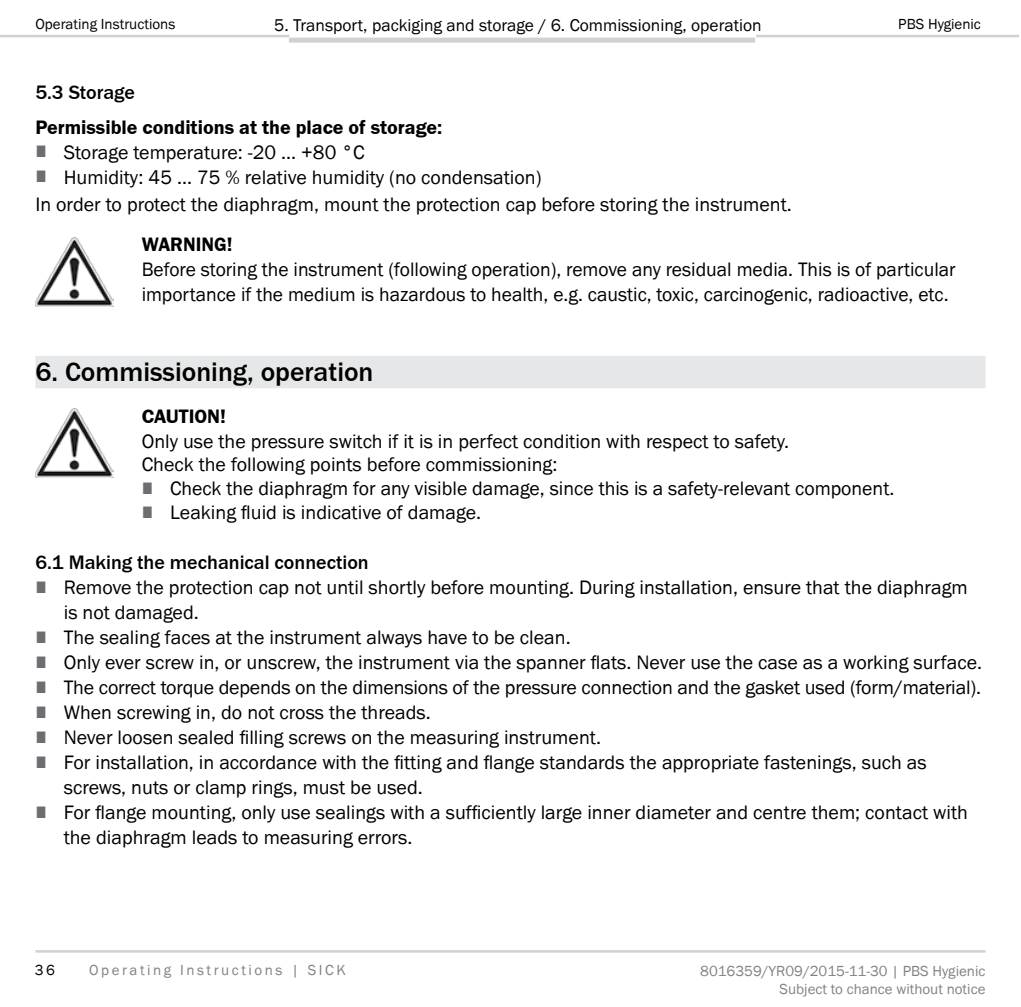
<style>
.page{position:relative;width:1021px;height:1007px;background:#fff}
.page>*{position:absolute;margin:0;border:0;box-sizing:border-box;transform-origin:0 0}
.t1{font:500 27.5px "SICK Franklin";color:#000}
.t2{font:20px/25px "SICK Franklin";color:#000}
.t3{font:700 20px "SICK Franklin";color:#000}
.t4{font:500 20px "SICK Franklin";color:#000}
.t5{font:17.5px "SICK Franklin";color:#000}
.t6{font:15px/18px "SICK Franklin";color:#808285;text-align:right}
.t7{font:15px "SICK Franklin";color:#000}
.t8{font:15px "SICK Franklin";letter-spacing:.17em;color:#808285}
.s1{font-size:17px;color:#6d6e71}
</style>
<div class="page">
<hr style="left:756px;top:35px;width:263px;height:2px;background:#cfd1d2">
<hr style="left:35px;top:949px;width:950px;height:3px;background:#cfd1d2">
<hr style="left:0;top:35px;width:289px;height:2px;background:#cfd1d2">
<div style="left:35px;top:356px;width:950px;height:32px;background:#e6e7e8"></div>
<svg style="left:268px;top:35px;width:497px;height:8px"></svg>
<img style="left:35px;top:237px;width:78px;height:69px">
<img style="left:35px;top:409px;width:78px;height:68px">
<p class="t7" style="left:35px;top:14px;width:141px">Operating Instructions</p>
<p class="t7" style="left:898px;top:14px;width:84px">PBS Hygienic</p>
<p class="t5" style="left:274px;top:14px;width:489px">5. Transport, packiging and storage / 6. Commissioning, operation</p>
<p class="t4" style="left:35px;top:79px;width:101px">5.3 Storage</p>
<p class="t3" style="left:35px;top:114px;width:408px">Permissible conditions at the place of storage:</p>
<p class="t2" style="left:35px;top:140px;width:331px"><span class="s1">■</span> Storage temperature: -20 ... +80 °C</p>
<p class="t2" style="left:35px;top:163px;width:758px;line-height:27.5px"><span class="s1">■</span> Humidity: 45 ... 75 % relative humidity (no condensation)<br>In order to protect the diaphragm, mount the protection cap before storing the instrument.</p>
<p class="t3" style="left:142px;top:232px;width:92px">WARNING!</p>
<p class="t2" style="left:142px;top:257px;width:815px">Before storing the instrument (following operation), remove any residual media. This is of particular importance if the medium is hazardous to health, e.g. caustic, toxic, carcinogenic, radioactive, etc.</p>
<h1 class="t1" style="left:35px;top:355px;width:339px">6. Commissioning, operation</h1>
<p class="t3" style="left:142px;top:403px;width:86px">CAUTION!</p>
<p class="t2" style="left:142px;top:429px;width:649px;line-height:23.8px">Only use the pressure switch if it is in perfect condition with respect to safety.<br>Check the following points before commissioning:</p>
<p class="t2" style="left:142px;top:476px;width:754px"><span class="s1">■</span> Check the diaphragm for any visible damage, since this is a safety-relevant component.</p>
<p class="t2" style="left:142px;top:500px;width:341px"><span class="s1">■</span> Leaking fluid is indicative of damage.</p>
<p class="t4" style="left:35px;top:549px;width:335px">6.1 Making the mechanical connection</p>
<p class="t2" style="left:64px;top:575px;width:905px;text-indent:-28px"><span class="s1">■</span> Remove the protection cap not until shortly before mounting. During installation, ensure that the diaphragm is not damaged.</p>
<p class="t2" style="left:35px;top:625px;width:537px"><span class="s1">■</span> The sealing faces at the instrument always have to be clean.</p>
<p class="t2" style="left:35px;top:650px;width:948px"><span class="s1">■</span> Only ever screw in, or unscrew, the instrument via the spanner flats. Never use the case as a working surface.</p>
<p class="t2" style="left:35px;top:675px;width:947px"><span class="s1">■</span> The correct torque depends on the dimensions of the pressure connection and the gasket used (form/material).</p>
<p class="t2" style="left:35px;top:700px;width:397px"><span class="s1">■</span> When screwing in, do not cross the threads.</p>
<p class="t2" style="left:35px;top:725px;width:567px"><span class="s1">■</span> Never loosen sealed filling screws on the measuring instrument.</p>
<p class="t2" style="left:64px;top:750px;width:864px;text-indent:-28px"><span class="s1">■</span> For installation, in accordance with the fitting and flange standards the appropriate fastenings, such as screws, nuts or clamp rings, must be used.</p>
<p class="t2" style="left:64px;top:800px;width:905px;text-indent:-28px"><span class="s1">■</span> For flange mounting, only use sealings with a sufficiently large inner diameter and centre them; contact with the diaphragm leads to measuring errors.</p>
<p class="t7" style="left:35px;top:960px;width:22px">36</p>
<p class="t8" style="left:89px;top:960px;width:258px">Operating Instructions | SICK</p>
<p class="t6" style="left:700px;top:961px;width:287px">8016359/YR09/2015-11-30 | PBS Hygienic<br>Subject to chance without notice</p>
</div>
